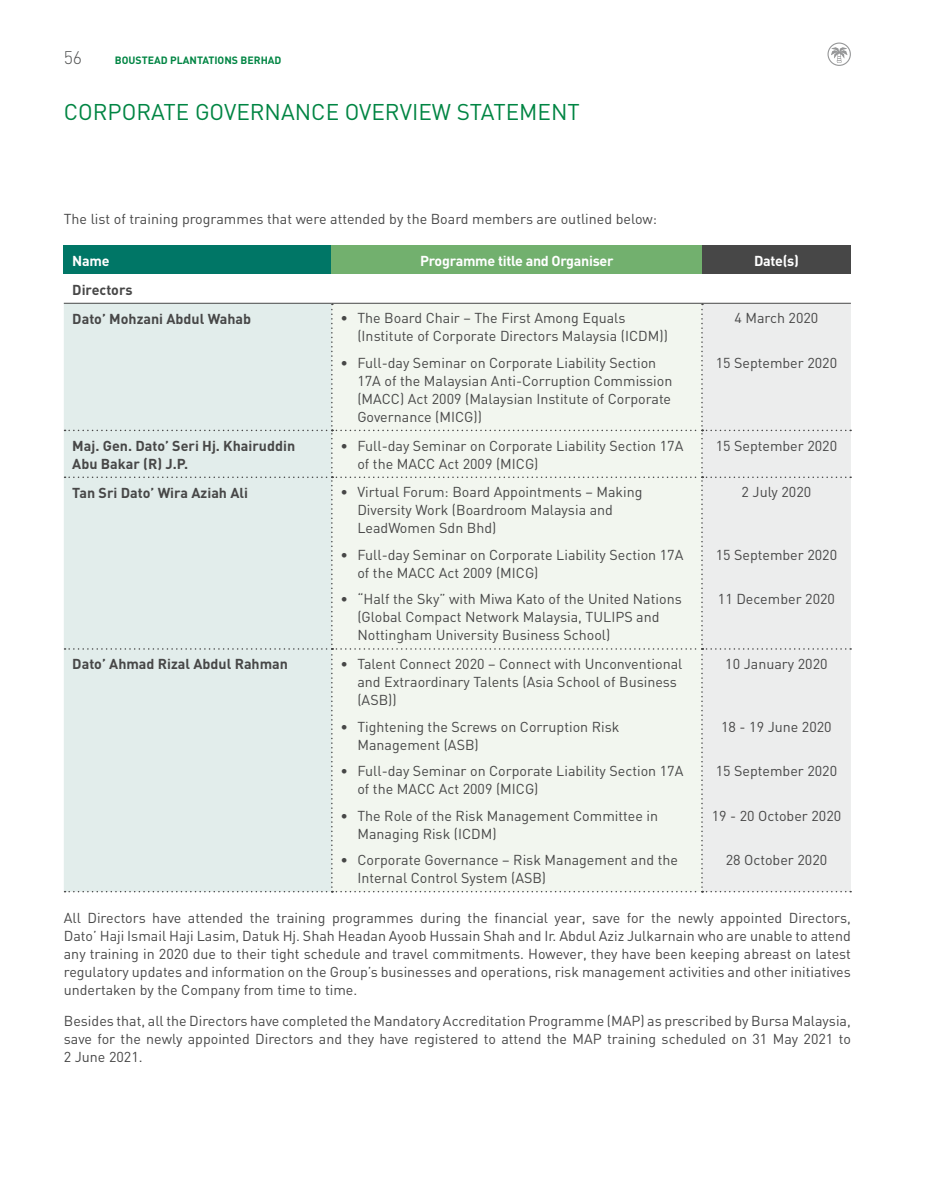
<style>
.page{position:relative;width:936px;height:1191px;background:#fff}
.page>*{position:absolute;margin:0;border:0;box-sizing:border-box;transform-origin:0 0}
.t1{font:22.5px "DIN";color:#008543}
.t2{font:300 18px "DIN";color:#535454}
.t3{font:14.25px/18px "DIN";color:#474747}
.t4{font:700 14.25px/28.8px "DIN";color:#474747}
.t5{font:700 14.25px "DIN";letter-spacing:-.02em;color:#fff}
.t6{font:700 10.5px "DIN";color:#008543}
</style>
<div class="page">
<div style="left:64px;top:245px;width:268px;height:29px;background:#007666"></div>
<div style="left:332px;top:245px;width:370px;height:29px;background:#72b06e"></div>
<div style="left:702px;top:245px;width:148px;height:29px;background:#474747"></div>
<svg style="left:65px;top:304px;width:786px;height:588px"></svg>
<hr style="left:64px;top:303px;width:268px;height:1px;background:#474747">
<hr style="left:332px;top:303px;width:370px;height:1px;background:#474747">
<hr style="left:702px;top:303px;width:148px;height:1px;background:#474747">
<svg style="left:827px;top:43px;width:23px;height:23px"></svg>
<p class="t2" style="left:64px;top:46px;width:20px">56</p>
<p class="t6" style="left:115px;top:53px;width:168px">BOUSTEAD PLANTATIONS BERHAD</p>
<h1 class="t1" style="left:64px;top:98px;width:29px">Corporate</h1>
<h1 class="t1" style="left:195px;top:98px;width:30px">Governance</h1>
<h1 class="t1" style="left:345px;top:98px;width:29px">Overview</h1>
<h1 class="t1" style="left:456px;top:98px;width:28px">Statement</h1>
<p class="t3" style="left:64px;top:210px;width:594px">The list of training programmes that were attended by the Board members are outlined below:</p>
<p class="t5" style="left:72px;top:251px;width:39px">Name</p>
<p class="t5" style="left:420px;top:251px;width:195px">Programme title and Organiser</p>
<p class="t5" style="left:754px;top:251px;width:46px">Date(s)</p>
<p class="t4" style="left:72px;top:274px;width:180px">Directors<br>Dato’ Mohzani Abdul Wahab</p>
<p class="t3" style="left:734px;top:309px;width:85px">4 March 2020</p>
<p class="t3" style="left:715px;top:353px;width:123px">15 September 2020</p>
<p class="t3" style="left:357px;top:309px;width:312px;text-indent:-17px">• The Board Chair – The First Among Equals (Institute of Corporate Directors Malaysia (ICDM))</p>
<p class="t3" style="left:357px;top:353px;width:316px;text-indent:-17px">• Full-day Seminar on Corporate Liability Section 17A of the Malaysian Anti-Corruption Commission (MACC) Act 2009 (Malaysian Institute of Corporate Governance (MICG))</p>
<p class="t4" style="left:72px;top:436px;width:224px;line-height:18px">Maj. Gen. Dato’ Seri Hj. Khairuddin<br>Abu Bakar (R) J.P.</p>
<p class="t3" style="left:357px;top:436px;width:327px;text-indent:-17px">• Full-day Seminar on Corporate Liability Section 17A of the MACC Act 2009 (MICG)</p>
<p class="t3" style="left:715px;top:436px;width:123px">15 September 2020</p>
<p class="t4" style="left:72px;top:477px;width:177px">Tan Sri Dato’ Wira Aziah Ali</p>
<p class="t3" style="left:357px;top:483px;width:287px;text-indent:-17px">• Virtual Forum: Board Appointments – Making<br>Diversity Work (Boardroom Malaysia and<br>LeadWomen Sdn Bhd)</p>
<p class="t3" style="left:357px;top:545px;width:327px;text-indent:-17px">• Full-day Seminar on Corporate Liability Section 17A of the MACC Act 2009 (MICG)</p>
<p class="t3" style="left:357px;top:590px;width:326px;text-indent:-17px">• “Half the Sky” with Miwa Kato of the United Nations (Global Compact Network Malaysia, TULIPS and<br>Nottingham University Business School)</p>
<p class="t3" style="left:741px;top:483px;width:71px">2 July 2020</p>
<p class="t3" style="left:715px;top:545px;width:123px">15 September 2020</p>
<p class="t3" style="left:717px;top:590px;width:119px">11 December 2020</p>
<p class="t4" style="left:72px;top:649px;width:217px">Dato’ Ahmad Rizal Abdul Rahman</p>
<p class="t3" style="left:357px;top:654px;width:326px;text-indent:-17px">• Talent Connect 2020 – Connect with Unconventional and Extraordinary Talents (Asia School of Business (ASB))</p>
<p class="t3" style="left:357px;top:717px;width:263px;text-indent:-17px">• Tightening the Screws on Corruption Risk<br>Management (ASB)</p>
<p class="t3" style="left:357px;top:761px;width:327px;text-indent:-17px">• Full-day Seminar on Corporate Liability Section 17A of the MACC Act 2009 (MICG)</p>
<p class="t3" style="left:357px;top:806px;width:302px;text-indent:-17px">• The Role of the Risk Management Committee in<br>Managing Risk (ICDM)</p>
<p class="t3" style="left:357px;top:850px;width:322px;text-indent:-17px">• Corporate Governance – Risk Management and the<br>Internal Control System (ASB)</p>
<p class="t3" style="left:725px;top:654px;width:104px">10 January 2020</p>
<p class="t3" style="left:721px;top:717px;width:112px">18 - 19 June 2020</p>
<p class="t3" style="left:715px;top:761px;width:123px">15 September 2020</p>
<p class="t3" style="left:711px;top:806px;width:131px">19 - 20 October 2020</p>
<p class="t3" style="left:725px;top:850px;width:103px">28 October 2020</p>
<p class="t3" style="left:64px;top:908px;width:788px;text-align:justify">All Directors have attended the training programmes during the financial year, save for the newly appointed Directors, Dato’ Haji Ismail Haji Lasim, Datuk Hj. Shah Headan Ayoob Hussain Shah and Ir. Abdul Aziz Julkarnain who are unable to attend any training in 2020 due to their tight schedule and travel commitments. However, they have been keeping abreast on latest regulatory updates and information on the Group’s businesses and operations, risk management activities and other initiatives undertaken by the Company from time to time.</p>
<p class="t3" style="left:64px;top:1011px;width:788px;text-align:justify">Besides that, all the Directors have completed the Mandatory Accreditation Programme (MAP) as prescribed by Bursa Malaysia, save for the newly appointed Directors and they have registered to attend the MAP training scheduled on 31 May 2021 to 2 June 2021.</p>
</div>
